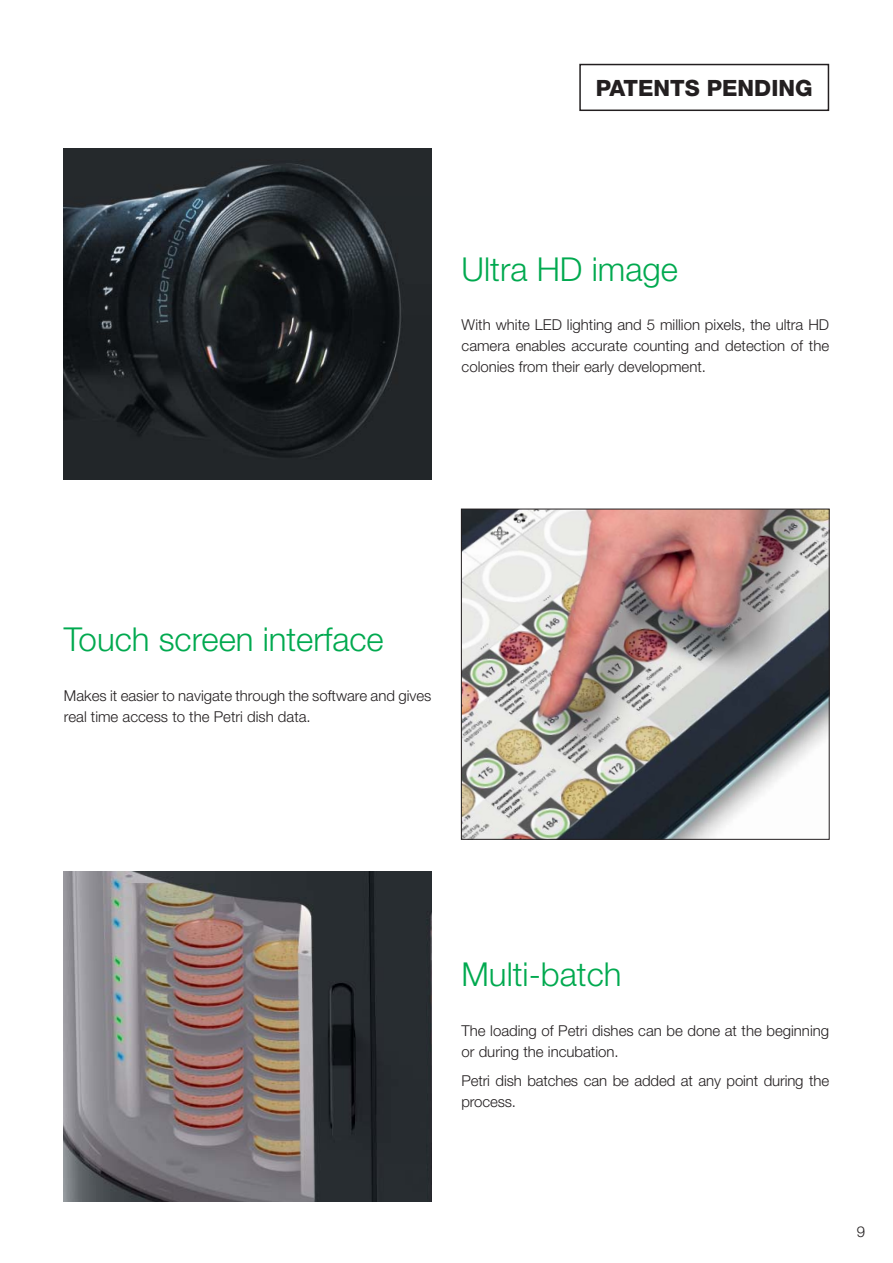
<style>
.page{position:relative;width:893px;height:1263px;background:#fff}
.page>*{position:absolute;margin:0;border:0;box-sizing:border-box;transform-origin:0 0}
.t1{font:300 33px "Helvetica Neue";color:#00a94f}
.t2{font:800 22.5px "Helvetica Neue";color:#231f20}
.t3{font:300 15px/21px "Helvetica Neue";color:#231f20}
</style>
<div class="page">
<img style="left:64px;top:149px;width:368px;height:330px">
<img style="left:64px;top:871px;width:368px;height:331px">
<img style="left:463px;top:511px;width:364px;height:326px">
<div style="left:461px;top:509px;width:368px;height:330px;border:1px solid #231f20"></div>
<div style="left:579px;top:64px;width:250px;height:47px;border:2px solid #231f20"></div>
<h2 class="t2" style="left:596px;top:80px;width:218px">PATENTS PENDING</h2>
<h1 class="t1" style="left:462px;top:257px;width:218px">Ultra HD image</h1>
<p class="t3" style="left:462px;top:316px;width:369px;text-align:justify">With white LED lighting and 5 million pixels, the ultra HD camera enables accurate counting and detection of the colonies from their early development.</p>
<h1 class="t1" style="left:64px;top:628px;width:321px">Touch screen interface</h1>
<p class="t3" style="left:64px;top:687px;width:369px">Makes it easier to navigate through the software and gives real time access to the Petri dish data.</p>
<h1 class="t1" style="left:461px;top:963px;width:162px">Multi-batch</h1>
<p class="t3" style="left:461px;top:1022px;width:369px">The loading of Petri dishes can be done at the beginning or during the incubation.</p>
<p class="t3" style="left:461px;top:1072px;width:369px">Petri dish batches can be added at any point during the process.</p>
<p class="t3" style="left:857px;top:1223px;width:10px">9</p>
</div>
